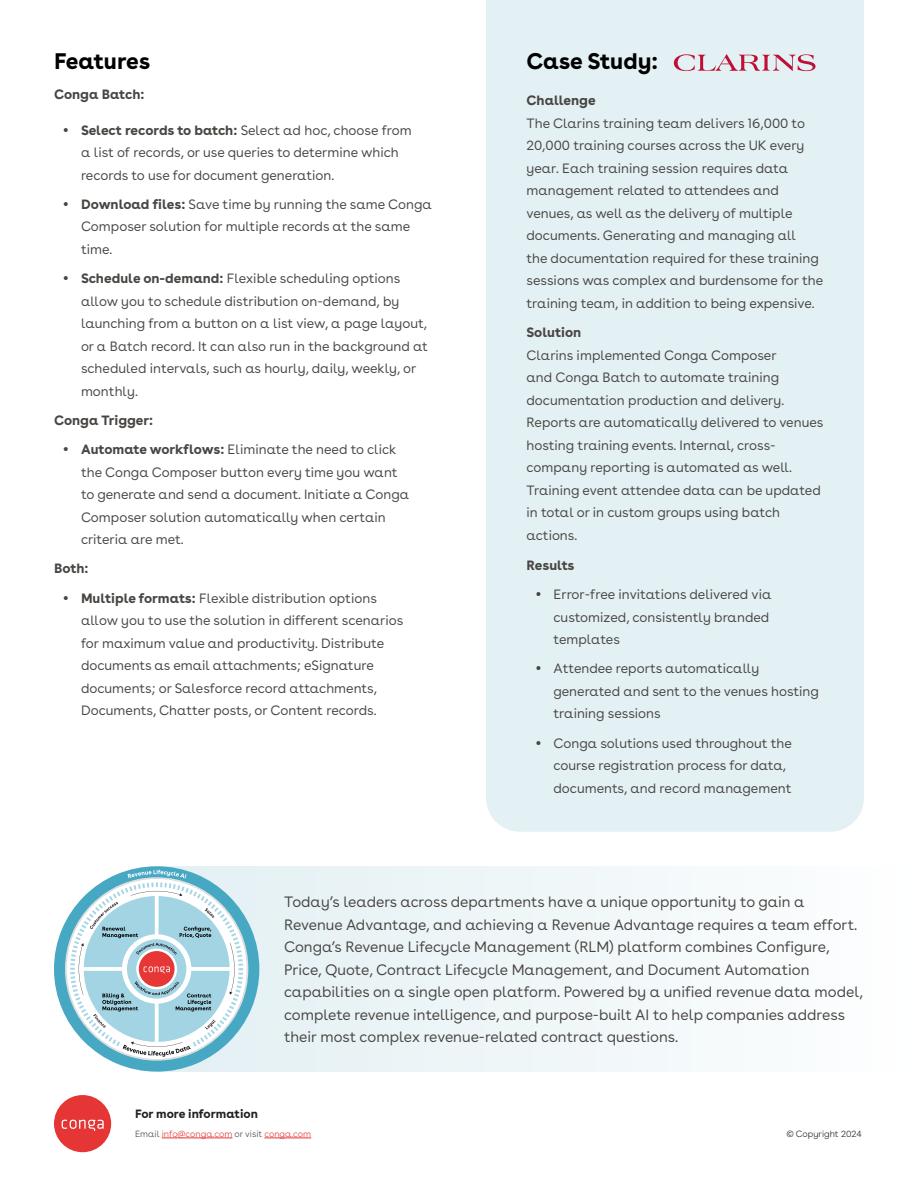
<style>
.page{position:relative;width:918px;height:1188px;background:#fff}
.page>*{position:absolute;margin:0;border:0;box-sizing:border-box;transform-origin:0 0}
.t1{font:700 22.5px "Buenos Aires";color:#000}
.t2{font:15px/22.5px "Buenos Aires";color:#474542}
.t3{font:13.5px/22.5px "Buenos Aires";color:#484542}
.t4{font:700 13.5px/29.2px "Buenos Aires";color:#484542}
.t5{font:700 12px "Buenos Aires";color:#231f20}
.t6{font:300 9px "Buenos Aires";color:#e53535}
.t7{font:300 9px "Buenos Aires";color:#231f20}
.s1{font-weight:700}
.s2{font-weight:400}
.s3{color:#474542}
</style>
<div class="page">
<hr style="left:162px;top:1138px;width:70px;height:1px;background:#e53535">
<hr style="left:264px;top:1138px;width:47px;height:1px;background:#e53535">
<div style="left:54px;top:1095px;width:57px;height:57px;background:#e53535;border-radius:50%"></div>
<svg style="left:62px;top:1120px;width:42px;height:11px"></svg>
<div style="left:486px;top:0;width:378px;height:832px;background:#e3f0f4"></div>
<svg style="left:674px;top:54px;width:142px;height:17px;background:#d9b5c2"></svg>
<div style="left:157px;top:866px;width:761px;height:206px;background:#f1f7f9"></div>
<svg style="left:54px;top:866px;width:205px;height:206px"></svg>
<svg style="left:537px;top:592px;width:4px;height:4px"></svg>
<svg style="left:537px;top:666px;width:4px;height:4px"></svg>
<svg style="left:537px;top:741px;width:4px;height:4px"></svg>
<h1 class="t1" style="left:54px;top:42px;width:98px">Features</h1>
<p class="t4" style="left:54px;top:78px;width:92px">Conga Batch:</p>
<p class="t3" style="left:81px;top:118px;width:332px"><span class="s1">Select records to batch:</span> Select ad hoc, choose from a list of records, or use queries to determine which records to use for document generation.</p>
<p class="t3" style="left:81px;top:192px;width:352px"><span class="s1">Download files:</span> Save time by running the same Conga<br>Composer solution for multiple records at the same time.</p>
<p class="t3" style="left:81px;top:266px;width:349px"><span class="s1">Schedule on-demand:</span> Flexible scheduling options allow you to schedule distribution on-demand, by launching from a button on a list view, a page layout, or a Batch record. It can also run in the background at scheduled intervals, such as hourly, daily, weekly, or monthly.</p>
<p class="t4" style="left:81px;top:404px;width:317px;text-indent:-27px">Conga Trigger:<br>Automate workflows: <span class="s2">Eliminate the need to click</span></p>
<p class="t3" style="left:81px;top:460px;width:330px">the Conga Composer button every time you want to generate and send a document. Initiate a Conga Composer solution automatically when certain criteria are met.</p>
<p class="t3" style="left:81px;top:553px;width:297px;line-height:29.2px;text-indent:-27px"><span class="s1">Both:<br>Multiple formats:</span> Flexible distribution options</p>
<p class="t3" style="left:81px;top:608px;width:324px">allow you to use the solution in different scenarios for maximum value and productivity. Distribute documents as email attachments; eSignature documents; or Salesforce record attachments, Documents, Chatter posts, or Content records.</p>
<h1 class="t1" style="left:526px;top:42px;width:133px">Case Study:</h1>
<p class="t4" style="left:526px;top:85px;width:71px">Challenge</p>
<p class="t3" style="left:526px;top:111px;width:298px">The Clarins training team delivers 16,000 to 20,000 training courses across the UK every year. Each training session requires data management related to attendees and venues, as well as the delivery of multiple documents. Generating and managing all<br>the documentation required for these training sessions was complex and burdensome for the training team, in addition to being expensive.</p>
<p class="t4" style="left:526px;top:316px;width:56px">Solution</p>
<p class="t3" style="left:526px;top:343px;width:298px">Clarins implemented Conga Composer<br>and Conga Batch to automate training documentation production and delivery.<br>Reports are automatically delivered to venues hosting training events. Internal, cross&shy;company reporting is automated as well.<br>Training event attendee data can be updated in total or in custom groups using batch actions.</p>
<p class="t4" style="left:526px;top:549px;width:50px">Results</p>
<p class="t3" style="left:554px;top:582px;width:219px">Error-free invitations delivered via customized, consistently branded templates</p>
<p class="t3" style="left:554px;top:656px;width:267px">Attendee reports automatically generated and sent to the venues hosting training sessions</p>
<p class="t3" style="left:554px;top:730px;width:240px">Conga solutions used throughout the course registration process for data, documents, and record management</p>
<p class="t2" style="left:284px;top:889px;width:580px">Today’s leaders across departments have a unique opportunity to gain a Revenue Advantage, and achieving a Revenue Advantage requires a team effort.<br>Conga’s Revenue Lifecycle Management (RLM) platform combines Configure, Price, Quote, Contract Lifecycle Management, and Document Automation capabilities on a single open platform. Powered by a unified revenue data model, complete revenue intelligence, and purpose-built AI to help companies address their most complex revenue-related contract questions.</p>
<p class="t5" style="left:135px;top:1104px;width:124px">For more information</p>
<p class="t6" style="left:135px;top:1127px;width:178px"><span class="s3">Email</span> info@conga.com <span class="s3">or visit</span> conga.com</p>
<p class="t7" style="left:786px;top:1127px;width:77px">© Copyright 2024</p>
</div>
